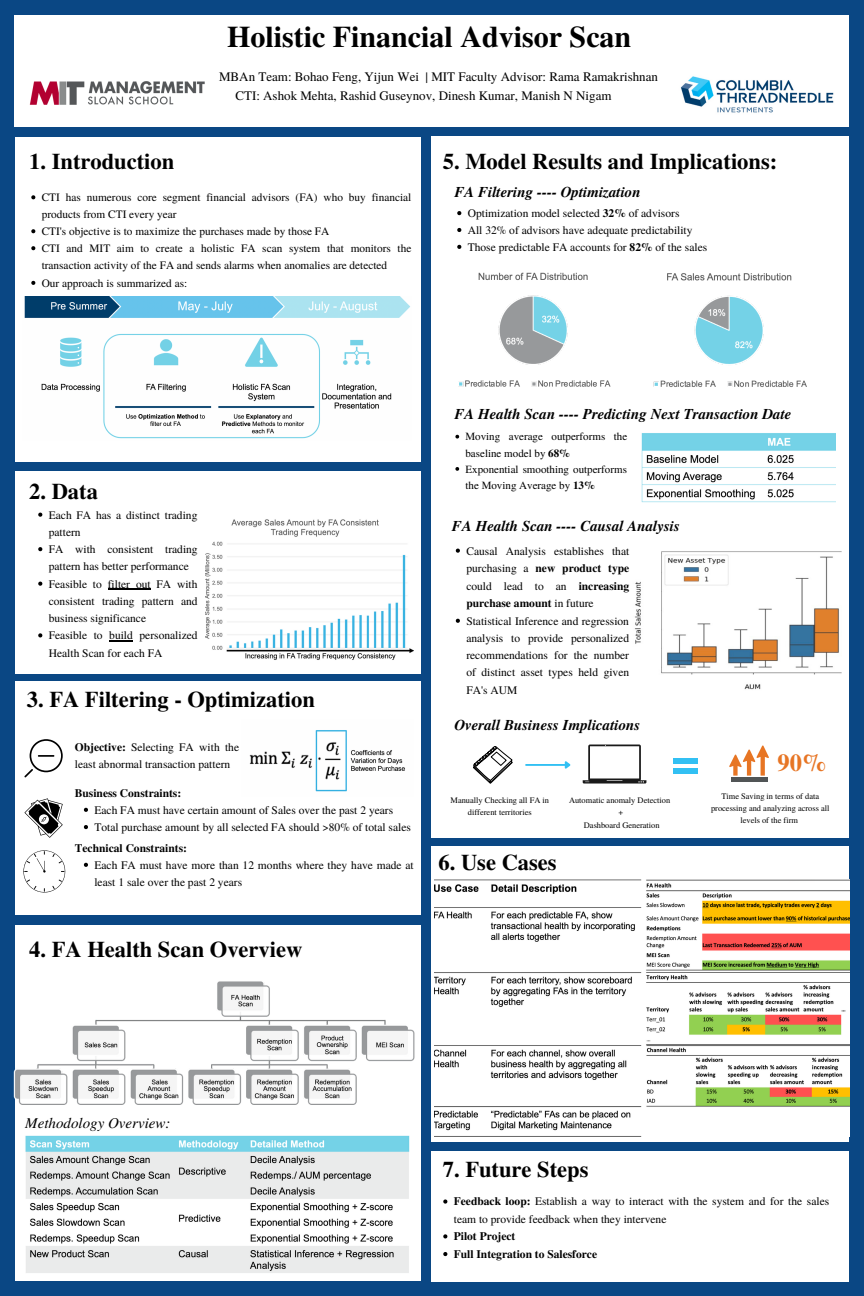
<style>
.page{position:relative;width:864px;height:1296px;background:#0a4784}
.page>*{position:absolute;margin:0;border:0;box-sizing:border-box;transform-origin:0 0}
.t1{font:700 30px "Te X Gyre Termes";color:#000}
.t2{font:700 24.45px "Te X Gyre Termes";color:#e77524}
.t3{font:700 22.5px "Te X Gyre Termes";color:#000}
.t4{font:italic 700 15px "Te X Gyre Termes";color:#000}
.t5{font:italic 15px "Te X Gyre Termes";color:#000}
.t6{font:13px "Te X Gyre Termes";color:#000}
.t7{font:11.5px/17.2px "Te X Gyre Termes";color:#000}
.t8{font:700 11.5px/17.6px "Te X Gyre Termes";color:#000}
.t9{font:11.3px/17.1px "Te X Gyre Termes";color:#000}
.t10{font:11px/16.1px "Te X Gyre Termes";color:#000}
.t11{font:8.4px/12.4px "Te X Gyre Termes";color:#000;text-align:center}
.s1{font-weight:700}
</style>
<div class="page">
<div style="left:15px;top:15px;width:834px;height:111px;background:#fff"></div>
<div style="left:15px;top:925px;width:405px;height:356px;background:#fff"></div>
<div style="left:15px;top:137px;width:405px;height:325px;background:#fff"></div>
<div style="left:15px;top:472px;width:405px;height:202px;background:#fff"></div>
<div style="left:15px;top:682px;width:405px;height:233px;background:#fff"></div>
<div style="left:431px;top:136px;width:418px;height:702px;background:#fff"></div>
<img style="left:680px;top:76px;width:154px;height:37px">
<img style="left:13px;top:981px;width:408px;height:124px">
<img style="left:29px;top:81px;width:175px;height:24px">
<img style="left:24px;top:297px;width:368px;height:142px">
<img style="left:206px;top:519px;width:208px;height:141px">
<img style="left:249px;top:730px;width:156px;height:62px">
<svg style="left:24px;top:739px;width:39px;height:38px"></svg>
<svg style="left:25px;top:798px;width:38px;height:40px"></svg>
<svg style="left:23px;top:850px;width:43px;height:43px"></svg>
<div style="left:431px;top:846px;width:418px;height:296px;background:#fff"></div>
<img style="left:434px;top:879px;width:415px;height:258px">
<img style="left:694px;top:273px;width:113px;height:114px">
<img style="left:372px;top:266px;width:322px;height:129px">
<img style="left:641px;top:433px;width:195px;height:70px">
<div style="left:431px;top:1151px;width:418px;height:130px;background:#fff"></div>
<svg style="left:473px;top:746px;width:40px;height:38px"></svg>
<hr style="left:525px;top:764px;width:40px;height:2px;background:#32c0f3">
<svg style="left:563px;top:761px;width:8px;height:8px"></svg>
<svg style="left:582px;top:745px;width:65px;height:39px"></svg>
<svg style="left:729px;top:746px;width:40px;height:30px"></svg>
<div style="left:731px;top:777px;width:36px;height:5px;background:#515556"></div>
<div style="left:674px;top:758px;width:24px;height:5px;background:#32c0f3"></div>
<div style="left:674px;top:768px;width:24px;height:5px;background:#32c0f3"></div>
<img style="left:634px;top:551px;width:207px;height:139px">
<img style="left:25px;top:1135px;width:385px;height:138px">
<svg style="left:31px;top:195px;width:4px;height:4px"></svg>
<svg style="left:31px;top:229px;width:4px;height:4px"></svg>
<svg style="left:31px;top:246px;width:4px;height:4px"></svg>
<svg style="left:31px;top:281px;width:4px;height:4px"></svg>
<svg style="left:38px;top:513px;width:4px;height:4px"></svg>
<svg style="left:38px;top:547px;width:4px;height:4px"></svg>
<svg style="left:38px;top:582px;width:4px;height:4px"></svg>
<hr style="left:108px;top:588px;width:43px;height:1px;background:#000">
<svg style="left:38px;top:633px;width:4px;height:4px"></svg>
<svg style="left:109px;top:640px;width:24px;height:1px"></svg>
<svg style="left:84px;top:808px;width:4px;height:4px"></svg>
<svg style="left:84px;top:825px;width:4px;height:4px"></svg>
<svg style="left:84px;top:863px;width:4px;height:4px"></svg>
<svg style="left:457px;top:211px;width:4px;height:4px"></svg>
<svg style="left:457px;top:228px;width:4px;height:4px"></svg>
<svg style="left:457px;top:245px;width:4px;height:4px"></svg>
<svg style="left:455px;top:435px;width:4px;height:4px"></svg>
<svg style="left:455px;top:467px;width:4px;height:4px"></svg>
<svg style="left:456px;top:549px;width:4px;height:4px"></svg>
<svg style="left:456px;top:619px;width:4px;height:4px"></svg>
<svg style="left:443px;top:1199px;width:4px;height:5px"></svg>
<svg style="left:443px;top:1234px;width:4px;height:4px"></svg>
<svg style="left:443px;top:1252px;width:4px;height:4px"></svg>
<h1 class="t1" style="left:227px;top:13px;width:406px">Holistic Financial Advisor Scan</h1>
<p class="t6" style="left:219px;top:67px;width:441px">MBAn Team: Bohao Feng, Yijun Wei | MIT Faculty Advisor: Rama Ramakrishnan</p>
<h3 class="t3" style="left:29px;top:144px;width:147px">1. Introduction</h3>
<p class="t6" style="left:235px;top:86px;width:378px">CTI: Ashok Mehta, Rashid Guseynov, Dinesh Kumar, Manish N Nigam</p>
<h3 class="t3" style="left:443px;top:144px;width:336px">5. Model Results and Implications:</h3>
<p class="t9" style="left:42px;top:188px;width:371px">CTI has numerous core segment financial advisors (FA) who buy financial products from CTI every year<br>CTI's objective is to maximize the purchases made by those FA<br>CTI and MIT aim to create a holistic FA scan system that monitors the transaction activity of the FA and sends alarms when anomalies are detected<br>Our approach is summarized as:</p>
<h3 class="t4" style="left:454px;top:181px;width:188px">FA Filtering ---- Optimization</h3>
<p class="t7" style="left:468px;top:204px;width:241px;line-height:16.9px">Optimization model selected <span class="s1">32%</span> of advisors<br>All 32% of advisors have adequate predictability<br>Those predictable FA accounts for <span class="s1">82%</span> of the sales</p>
<h3 class="t3" style="left:29px;top:474px;width:70px">2. Data</h3>
<p class="t7" style="left:49px;top:506px;width:150px">Each FA has a distinct trading pattern<br>FA with consistent trading pattern has better performance<br>Feasible to filter out FA with consistent trading pattern and business significance<br>Feasible to build personalized<br>Health Scan for each FA</p>
<h3 class="t3" style="left:27px;top:682px;width:290px">3. FA Filtering - Optimization</h3>
<p class="t7" style="left:75px;top:737px;width:166px"><span class="s1">Objective:</span> Selecting FA with the least abnormal transaction pattern</p>
<p class="t7" style="left:94px;top:801px;width:318px">Each FA must have certain amount of Sales over the past 2 years<br>Total purchase amount by all selected FA should &gt;80% of total sales</p>
<p class="t8" style="left:75px;top:783px;width:108px">Business Constraints:</p>
<p class="t8" style="left:75px;top:839px;width:114px">Technical Constraints:</p>
<p class="t7" style="left:94px;top:856px;width:321px">Each FA must have more than 12 months where they have made at least 1 sale over the past 2 years</p>
<h3 class="t3" style="left:29px;top:931px;width:275px">4. FA Health Scan Overview</h3>
<h3 class="t4" style="left:454px;top:403px;width:339px">FA Health Scan ---- Predicting Next Transaction Date</h3>
<p class="t10" style="left:465px;top:428px;width:163px">Moving average outperforms the baseline model by <span class="s1">68%<br></span>Exponential smoothing outperforms the Moving Average by <span class="s1">13%</span></p>
<h3 class="t4" style="left:452px;top:515px;width:229px">FA Health Scan ---- Causal Analysis</h3>
<p class="t7" style="left:466px;top:541px;width:164px;line-height:17.4px">Causal Analysis establishes that purchasing a <span class="s1">new product type </span>could lead to an <span class="s1">increasing purchase amount</span> in future<br>Statistical Inference and regression analysis to provide personalized recommendations for the number of distinct asset types held given<br>FA's AUM</p>
<h3 class="t4" style="left:454px;top:714px;width:187px">Overall Business Implications</h3>
<p class="t11" style="left:451px;top:793px;width:100px">Manually Checking all FA in different territories</p>
<p class="t11" style="left:569px;top:793px;width:103px">Automatic anomaly Detection +<br>Dashboard Generation</p>
<h3 class="t3" style="left:439px;top:845px;width:120px">6. Use Cases</h3>
<h2 class="t2" style="left:778px;top:744px;width:50px">90%</h2>
<p class="t11" style="left:711px;top:789px;width:120px">Time Saving in terms of data processing and analyzing across all levels of the firm</p>
<h3 class="t5" style="left:25px;top:1112px;width:147px">Methodology Overview:</h3>
<h3 class="t3" style="left:443px;top:1152px;width:147px">7. Future Steps</h3>
<p class="t7" style="left:454px;top:1192px;width:377px"><span class="s1">Feedback loop:</span> Establish a way to interact with the system and for the sales team to provide feedback when they intervene</p>
<p class="t8" style="left:454px;top:1227px;width:145px">Pilot Project<br>Full Integration to Salesforce</p>
</div>
